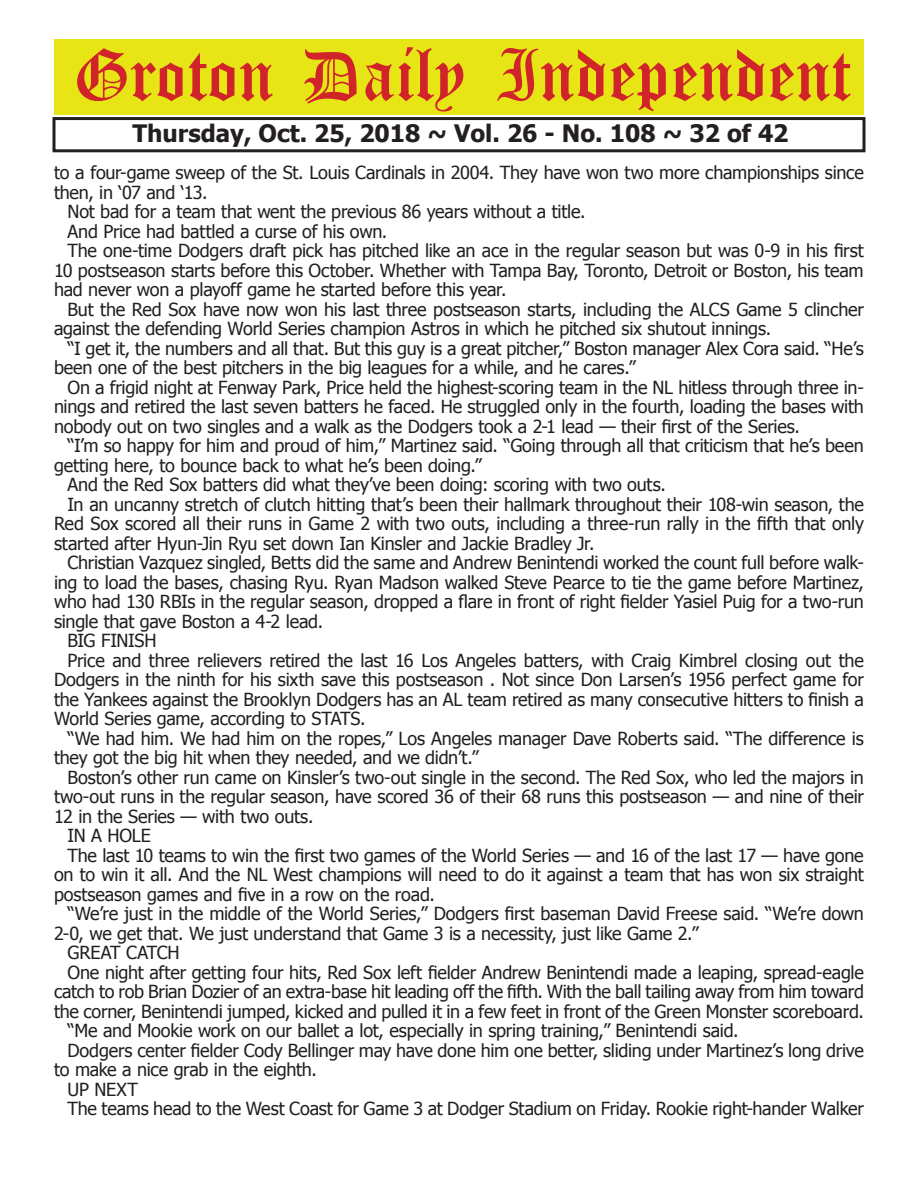
<style>
.page{position:relative;width:918px;height:1188px;background:#fff}
.page>*{position:absolute;margin:0;border:0;box-sizing:border-box;transform-origin:0 0}
.t1{font:54px "Old English Five";color:#d1232a}
.t2{font:700 24px "Tahoma";color:#231f20}
.t3{font:18px "Tahoma";letter-spacing:-.01em;color:#231f20}
</style>
<div class="page">
<div style="left:52px;top:117px;width:814px;height:35px;border:3px solid #231f20"></div>
<div style="left:54px;top:40px;width:810px;height:75px;background:#e7e515"></div>
<h1 class="t1" style="left:73px;top:50px;width:779px">Groton Daily Independent</h1>
<h2 class="t2" style="left:133px;top:116px;width:658px">Thursday, Oct. 25, 2018 ~ Vol. 26 - No. 108 ~ 32 of 42</h2>
<p class="t3" style="left:54px;top:161px;width:811px">to a four-game sweep of the St. Louis Cardinals in 2004. They have won two more championships since</p>
<p class="t3" style="left:54px;top:180px;width:155px">then, in ‘07 and ‘13.</p>
<p class="t3" style="left:68px;top:200px;width:520px">Not bad for a team that went the previous 86 years without a title.</p>
<p class="t3" style="left:68px;top:219px;width:321px">And Price had battled a curse of his own.</p>
<p class="t3" style="left:68px;top:239px;width:798px">The one-time Dodgers draft pick has pitched like an ace in the regular season but was 0-9 in his first</p>
<p class="t3" style="left:54px;top:258px;width:811px">10 postseason starts before this October. Whether with Tampa Bay, Toronto, Detroit or Boston, his team</p>
<p class="t3" style="left:54px;top:278px;width:454px">had never won a playoff game he started before this year.</p>
<p class="t3" style="left:68px;top:297px;width:798px">But the Red Sox have now won his last three postseason starts, including the ALCS Game 5 clincher</p>
<p class="t3" style="left:54px;top:317px;width:719px">against the defending World Series champion Astros in which he pitched six shutout innings.</p>
<p class="t3" style="left:68px;top:336px;width:798px">“I get it, the numbers and all that. But this guy is a great pitcher,” Boston manager Alex Cora said. “He’s</p>
<p class="t3" style="left:54px;top:356px;width:583px">been one of the best pitchers in the big leagues for a while, and he cares.”</p>
<p class="t3" style="left:68px;top:375px;width:798px">On a frigid night at Fenway Park, Price held the highest-scoring team in the NL hitless through three in-</p>
<p class="t3" style="left:54px;top:395px;width:811px">nings and retired the last seven batters he faced. He struggled only in the fourth, loading the bases with</p>
<p class="t3" style="left:54px;top:414px;width:748px">nobody out on two singles and a walk as the Dodgers took a 2-1 lead — their first of the Series.</p>
<p class="t3" style="left:68px;top:434px;width:798px">“I’m so happy for him and proud of him,” Martinez said. “Going through all that criticism that he’s been</p>
<p class="t3" style="left:54px;top:453px;width:429px">getting here, to bounce back to what he’s been doing.”</p>
<p class="t3" style="left:68px;top:473px;width:600px">And the Red Sox batters did what they’ve been doing: scoring with two outs.</p>
<p class="t3" style="left:68px;top:492px;width:798px">In an uncanny stretch of clutch hitting that’s been their hallmark throughout their 108-win season, the</p>
<p class="t3" style="left:54px;top:512px;width:812px">Red Sox scored all their runs in Game 2 with two outs, including a three-run rally in the fifth that only</p>
<p class="t3" style="left:54px;top:531px;width:542px">started after Hyun-Jin Ryu set down Ian Kinsler and Jackie Bradley Jr.</p>
<p class="t3" style="left:68px;top:551px;width:798px">Christian Vazquez singled, Betts did the same and Andrew Benintendi worked the count full before walk-</p>
<p class="t3" style="left:54px;top:570px;width:812px">ing to load the bases, chasing Ryu. Ryan Madson walked Steve Pearce to tie the game before Martinez,</p>
<p class="t3" style="left:54px;top:590px;width:811px">who had 130 RBIs in the regular season, dropped a flare in front of right fielder Yasiel Puig for a two-run</p>
<p class="t3" style="left:54px;top:609px;width:271px">single that gave Boston a 4-2 lead.</p>
<p class="t3" style="left:68px;top:629px;width:91px">BIG FINISH</p>
<p class="t3" style="left:68px;top:648px;width:798px">Price and three relievers retired the last 16 Los Angeles batters, with Craig Kimbrel closing out the</p>
<p class="t3" style="left:54px;top:668px;width:811px">Dodgers in the ninth for his sixth save this postseason . Not since Don Larsen’s 1956 perfect game for</p>
<p class="t3" style="left:54px;top:687px;width:811px">the Yankees against the Brooklyn Dodgers has an AL team retired as many consecutive hitters to finish a</p>
<p class="t3" style="left:54px;top:707px;width:313px">World Series game, according to STATS.</p>
<p class="t3" style="left:68px;top:726px;width:798px">“We had him. We had him on the ropes,” Los Angeles manager Dave Roberts said. “The difference is</p>
<p class="t3" style="left:54px;top:746px;width:426px">they got the big hit when they needed, and we didn’t.”</p>
<p class="t3" style="left:68px;top:765px;width:798px">Boston’s other run came on Kinsler’s two-out single in the second. The Red Sox, who led the majors in</p>
<p class="t3" style="left:54px;top:784px;width:811px">two-out runs in the regular season, have scored 36 of their 68 runs this postseason — and nine of their</p>
<p class="t3" style="left:54px;top:804px;width:261px">12 in the Series — with two outs.</p>
<p class="t3" style="left:68px;top:823px;width:85px">IN A HOLE</p>
<p class="t3" style="left:68px;top:843px;width:798px">The last 10 teams to win the first two games of the World Series — and 16 of the last 17 — have gone</p>
<p class="t3" style="left:54px;top:862px;width:811px">on to win it all. And the NL West champions will need to do it against a team that has won six straight</p>
<p class="t3" style="left:54px;top:882px;width:382px">postseason games and five in a row on the road.</p>
<p class="t3" style="left:68px;top:901px;width:798px">“We’re just in the middle of the World Series,” Dodgers first baseman David Freese said. “We’re down</p>
<p class="t3" style="left:54px;top:921px;width:646px">2-0, we get that. We just understand that Game 3 is a necessity, just like Game 2.”</p>
<p class="t3" style="left:68px;top:940px;width:114px">GREAT CATCH</p>
<p class="t3" style="left:68px;top:960px;width:798px">One night after getting four hits, Red Sox left fielder Andrew Benintendi made a leaping, spread-eagle</p>
<p class="t3" style="left:54px;top:979px;width:811px">catch to rob Brian Dozier of an extra-base hit leading off the fifth. With the ball tailing away from him toward</p>
<p class="t3" style="left:54px;top:999px;width:811px">the corner, Benintendi jumped, kicked and pulled it in a few feet in front of the Green Monster scoreboard.</p>
<p class="t3" style="left:68px;top:1018px;width:673px">“Me and Mookie work on our ballet a lot, especially in spring training,” Benintendi said.</p>
<p class="t3" style="left:68px;top:1038px;width:798px">Dodgers center fielder Cody Bellinger may have done him one better, sliding under Martinez’s long drive</p>
<p class="t3" style="left:54px;top:1057px;width:264px">to make a nice grab in the eighth.</p>
<p class="t3" style="left:68px;top:1077px;width:72px">UP NEXT</p>
<p class="t3" style="left:68px;top:1096px;width:798px">The teams head to the West Coast for Game 3 at Dodger Stadium on Friday. Rookie right-hander Walker</p>
</div>
